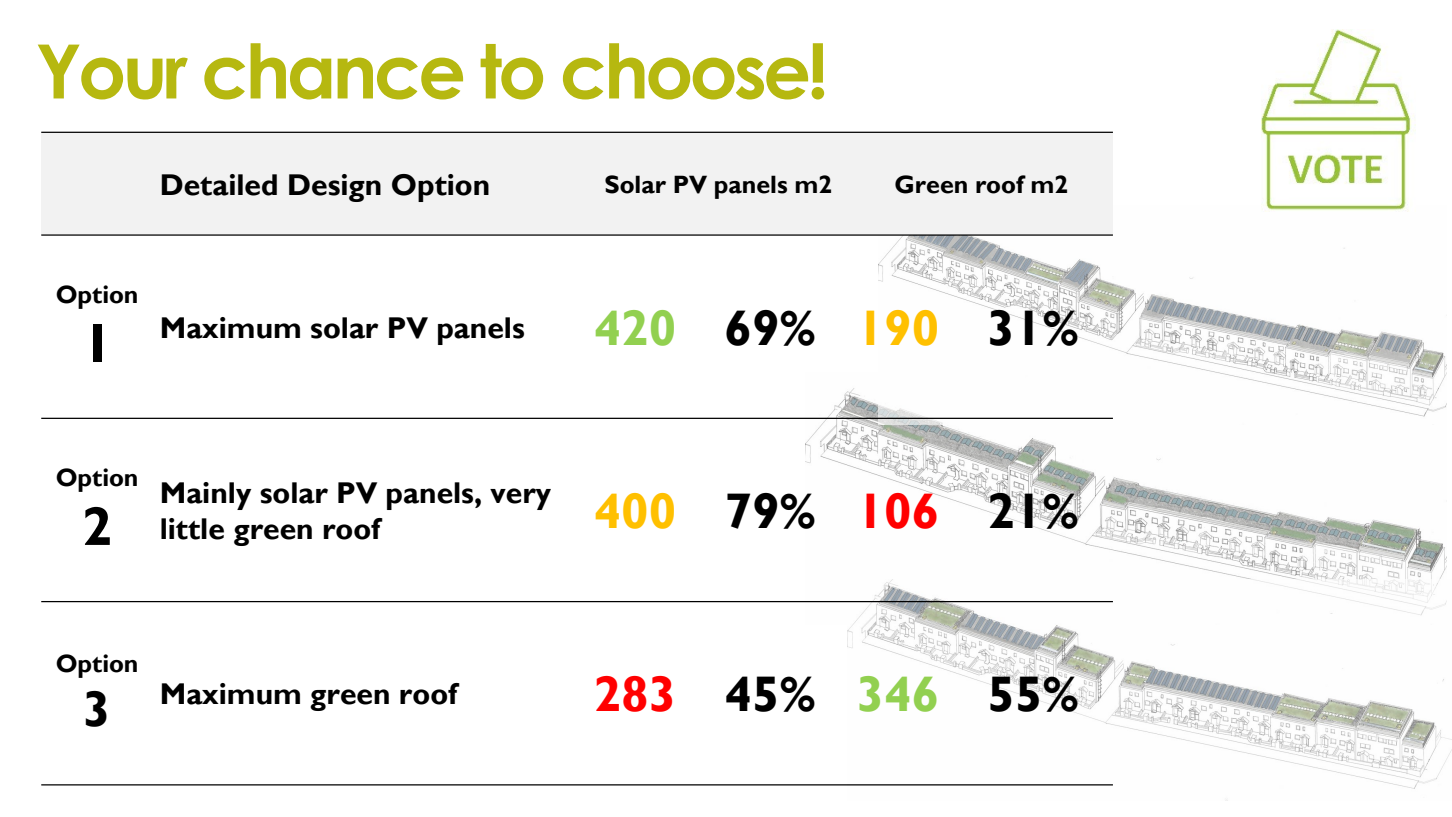
<style>
.page{position:relative;width:1452px;height:817px;background:#fff}
.page>*{position:absolute;margin:0;border:0;box-sizing:border-box;transform-origin:0 0}
.t1{font:700 75px "Century Gothic";letter-spacing:-.05em;color:#b6b810}
.t2{font:700 55px "Gill Sans";color:#000}
.t3{font:700 50px "Gill Sans";color:#000}
.t4{font:700 50px "Gill Sans";color:#92d050}
.t5{font:700 50px "Gill Sans";color:#ffc000}
.t6{font:700 50px "Gill Sans";color:#f00}
.t7{font:700 30px/36.1px "Gill Sans";color:#000}
.t8{font:700 25px "Gill Sans";color:#000}
</style>
<div class="page">
<img style="left:805px;top:388px;width:641px;height:215px">
<img style="left:847px;top:580px;width:604px;height:220px">
<img style="left:878px;top:206px;width:568px;height:219px">
<div style="left:41px;top:132px;width:112px;height:103px;background:#f2f2f2"></div>
<div style="left:153px;top:132px;width:434px;height:103px;background:#f2f2f2"></div>
<div style="left:587px;top:132px;width:263px;height:103px;background:#f2f2f2"></div>
<div style="left:850px;top:132px;width:262px;height:103px;background:#f2f2f2"></div>
<hr style="left:41px;top:234px;width:1071px;height:2px;background:#000">
<hr style="left:41px;top:418px;width:1071px;height:1px;background:#000">
<hr style="left:41px;top:601px;width:1071px;height:1px;background:#000">
<hr style="left:41px;top:132px;width:1071px;height:1px;background:#000">
<hr style="left:41px;top:784px;width:1071px;height:1px;background:#000">
<img style="left:1261px;top:29px;width:154px;height:183px">
<h2 class="t1" style="left:35px;top:14px;width:794px">Your chance to choose!</h2>
<p class="t7" style="left:160px;top:167px;width:332px">Detailed Design Option</p>
<p class="t8" style="left:604px;top:169px;width:229px">Solar PV panels m2</p>
<p class="t8" style="left:894px;top:169px;width:175px">Green roof m2</p>
<p class="t8" style="left:56px;top:279px;width:84px">Option</p>
<p class="t2" style="left:82px;top:310px;width:32px">1</p>
<p class="t7" style="left:160px;top:310px;width:366px">Maximum solar PV panels</p>
<p class="t4" style="left:593px;top:298px;width:84px">420</p>
<p class="t3" style="left:724px;top:298px;width:93px">69%</p>
<p class="t5" style="left:856px;top:298px;width:84px">190</p>
<p class="t3" style="left:987px;top:298px;width:93px">31%</p>
<p class="t8" style="left:56px;top:462px;width:84px">Option</p>
<p class="t2" style="left:82px;top:493px;width:32px">2</p>
<p class="t7" style="left:160px;top:475px;width:393px">Mainly solar PV panels, very little green roof</p>
<p class="t5" style="left:593px;top:481px;width:84px">400</p>
<p class="t3" style="left:724px;top:481px;width:93px">79%</p>
<p class="t6" style="left:856px;top:481px;width:84px">106</p>
<p class="t3" style="left:987px;top:481px;width:93px">21%</p>
<p class="t8" style="left:56px;top:649px;width:84px">Option</p>
<p class="t3" style="left:83px;top:679px;width:29px">3</p>
<p class="t7" style="left:160px;top:677px;width:299px">Maximum green roof</p>
<p class="t6" style="left:593px;top:664px;width:84px">283</p>
<p class="t3" style="left:724px;top:664px;width:93px">45%</p>
<p class="t4" style="left:856px;top:664px;width:84px">346</p>
<p class="t3" style="left:987px;top:664px;width:93px">55%</p>
</div>
